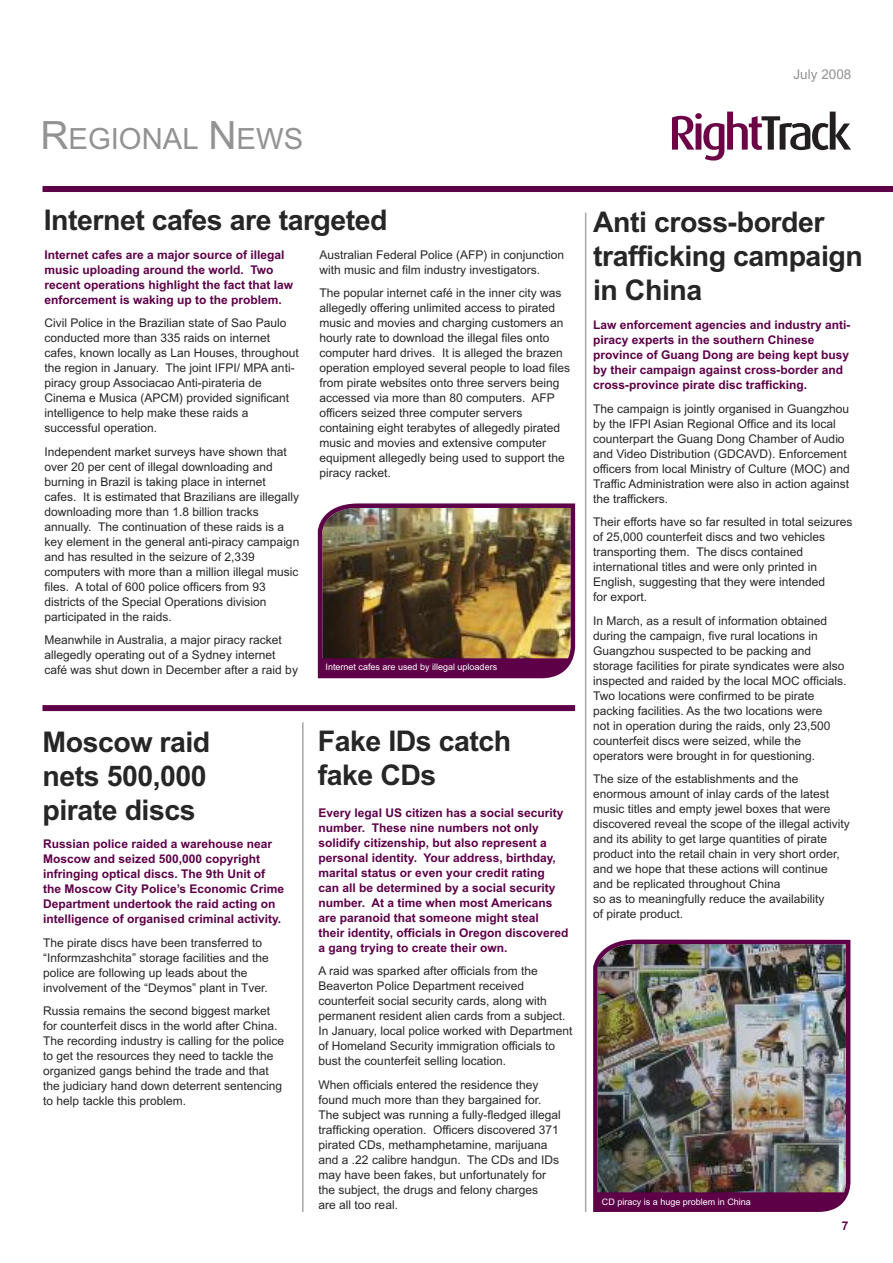
<style>
.page{position:relative;width:893px;height:1263px;background:#fff}
.page>*{position:absolute;margin:0;border:0;box-sizing:border-box;transform-origin:0 0}
.t1{font:29.25px "Arial";color:#939393}
.t2{font:700 28.5px/34.2px "Arial";letter-spacing:-.015em;color:#272627}
.t3{font:13.5px "Arial";color:#939393}
.t4{font:12px/15px "Arial";color:#272627}
.t5{font:700 12px/15px "Arial";color:#5d0048}
.t6{font:9px "Arial";color:#fff}
.s1{font-size:39px}
</style>
<div class="page">
<svg style="left:672px;top:112px;width:179px;height:49px"></svg>
<div style="left:43px;top:186px;width:850px;height:6px;background:#5d0048"></div>
<img style="left:318px;top:503px;width:257px;height:175px">
<hr style="left:585px;top:213px;width:1px;height:999px;background:#a9a8a9">
<div style="left:43px;top:705px;width:532px;height:6px;background:#5d0048"></div>
<hr style="left:302px;top:722px;width:2px;height:490px;background:#a9a8a9">
<img style="left:593px;top:939px;width:258px;height:273px">
<img style="left:595px;top:1181px;width:256px;height:29px">
<h1 class="t1" style="left:40px;top:122px;width:264px"><span class="s1">R</span>EGIONAL <span class="s1">N</span>EWS</h1>
<p class="t3" style="left:794px;top:66px;width:59px">July 2008</p>
<h2 class="t2" style="left:44px;top:203px;width:345px">Internet cafes are targeted</h2>
<p class="t5" style="left:45px;top:247px;width:250px">Internet cafes are a major source of illegal music uploading around the world. Two recent operations highlight the fact that law enforcement is waking up to the problem.</p>
<p class="t4" style="left:45px;top:316px;width:256px">Civil Police in the Brazilian state of Sao Paulo conducted more than 335 raids on internet cafes, known locally as Lan Houses, throughout the region in January. The joint IFPI/ MPA anti&shy;piracy group Associacao Anti-pirateria de Cinema e Musica (APCM) provided significant intelligence to help make these raids a successful operation.</p>
<p class="t4" style="left:45px;top:444px;width:256px">Independent market surveys have shown that over 20 per cent of illegal downloading and burning in Brazil is taking place in internet cafes. It is estimated that Brazilians are illegally downloading more than 1.8 billion tracks annually. The continuation of these raids is a key element in the general anti-piracy campaign and has resulted in the seizure of 2,339 computers with more than a million illegal music files. A total of 600 police officers from 93 districts of the Special Operations division participated in the raids.</p>
<p class="t4" style="left:45px;top:633px;width:255px">Meanwhile in Australia, a major piracy racket allegedly operating out of a Sydney internet café was shut down in December after a raid by</p>
<p class="t4" style="left:319px;top:247px;width:246px">Australian Federal Police (AFP) in conjunction with music and film industry investigators.</p>
<p class="t4" style="left:319px;top:286px;width:252px">The popular internet café in the inner city was allegedly offering unlimited access to pirated music and movies and charging customers an hourly rate to download the illegal files onto computer hard drives. It is alleged the brazen operation employed several people to load files from pirate websites onto three servers being accessed via more than 80 computers. AFP officers seized three computer servers containing eight terabytes of allegedly pirated music and movies and extensive computer equipment allegedly being used to support the piracy racket.</p>
<p class="t6" style="left:326px;top:662px;width:173px">Internet cafes are used by illegal uploaders</p>
<h2 class="t2" style="left:43px;top:725px;width:169px">Moscow raid nets 500,000 pirate discs</h2>
<p class="t5" style="left:43px;top:836px;width:242px">Russian police raided a warehouse near Moscow and seized 500,000 copyright infringing optical discs. The 9th Unit of the Moscow City Police’s Economic Crime Department undertook the raid acting on intelligence of organised criminal activity.</p>
<p class="t4" style="left:43px;top:935px;width:227px">The pirate discs have been transferred to “Informzashchita” storage facilities and the police are following up leads about the involvement of the “Deymos” plant in Tver.</p>
<p class="t4" style="left:43px;top:1003px;width:242px">Russia remains the second biggest market for counterfeit discs in the world after China.<br>The recording industry is calling for the police to get the resources they need to tackle the organized gangs behind the trade and that the judiciary hand down deterrent sentencing to help tackle this problem.</p>
<h2 class="t2" style="left:318px;top:724px;width:195px">Fake IDs catch fake CDs</h2>
<p class="t5" style="left:319px;top:805px;width:251px">Every legal US citizen has a social security number. These nine numbers not only solidify citizenship, but also represent a personal identity. Your address, birthday, marital status or even your credit rating<br>can all be determined by a social security number. At a time when most Americans are paranoid that someone might steal<br>their identity, officials in Oregon discovered a gang trying to create their own.</p>
<p class="t4" style="left:319px;top:963px;width:255px">A raid was sparked after officials from the Beaverton Police Department received counterfeit social security cards, along with permanent resident alien cards from a subject.<br>In January, local police worked with Department of Homeland Security immigration officials to bust the counterfeit selling location.</p>
<p class="t4" style="left:319px;top:1077px;width:244px">When officials entered the residence they found much more than they bargained for.<br>The subject was running a fully-fledged illegal trafficking operation. Officers discovered 371 pirated CDs, methamphetamine, marijuana and a .22 calibre handgun. The CDs and IDs may have been fakes, but unfortunately for the subject, the drugs and felony charges<br>are all too real.</p>
<h2 class="t2" style="left:593px;top:205px;width:271px">Anti cross-border trafficking campaign in China</h2>
<p class="t5" style="left:593px;top:318px;width:259px">Law enforcement agencies and industry anti&shy;piracy experts in the southern Chinese province of Guang Dong are being kept busy by their campaign against cross-border and cross-province pirate disc trafficking.</p>
<p class="t4" style="left:593px;top:401px;width:258px">The campaign is jointly organised in Guangzhou by the IFPI Asian Regional Office and its local counterpart the Guang Dong Chamber of Audio and Video Distribution (GDCAVD). Enforcement officers from local Ministry of Culture (MOC) and Traffic Administration were also in action against the traffickers.</p>
<p class="t4" style="left:593px;top:515px;width:261px">Their efforts have so far resulted in total seizures of 25,000 counterfeit discs and two vehicles transporting them. The discs contained international titles and were only printed in English, suggesting that they were intended<br>for export.</p>
<p class="t4" style="left:593px;top:613px;width:255px">In March, as a result of information obtained during the campaign, five rural locations in Guangzhou suspected to be packing and storage facilities for pirate syndicates were also inspected and raided by the local MOC officials.<br>Two locations were confirmed to be pirate packing facilities. As the two locations were<br>not in operation during the raids, only 23,500 counterfeit discs were seized, while the operators were brought in for questioning.</p>
<p class="t4" style="left:593px;top:772px;width:258px">The size of the establishments and the enormous amount of inlay cards of the latest music titles and empty jewel boxes that were discovered reveal the scope of the illegal activity and its ability to get large quantities of pirate product into the retail chain in very short order, and we hope that these actions will continue and be replicated throughout China<br>so as to meaningfully reduce the availability<br>of pirate product.</p>
<p class="t6" style="left:602px;top:1196px;width:151px">CD piracy is a huge problem in China</p>
<p class="t5" style="left:842px;top:1218px;width:8px">7</p>
</div>
